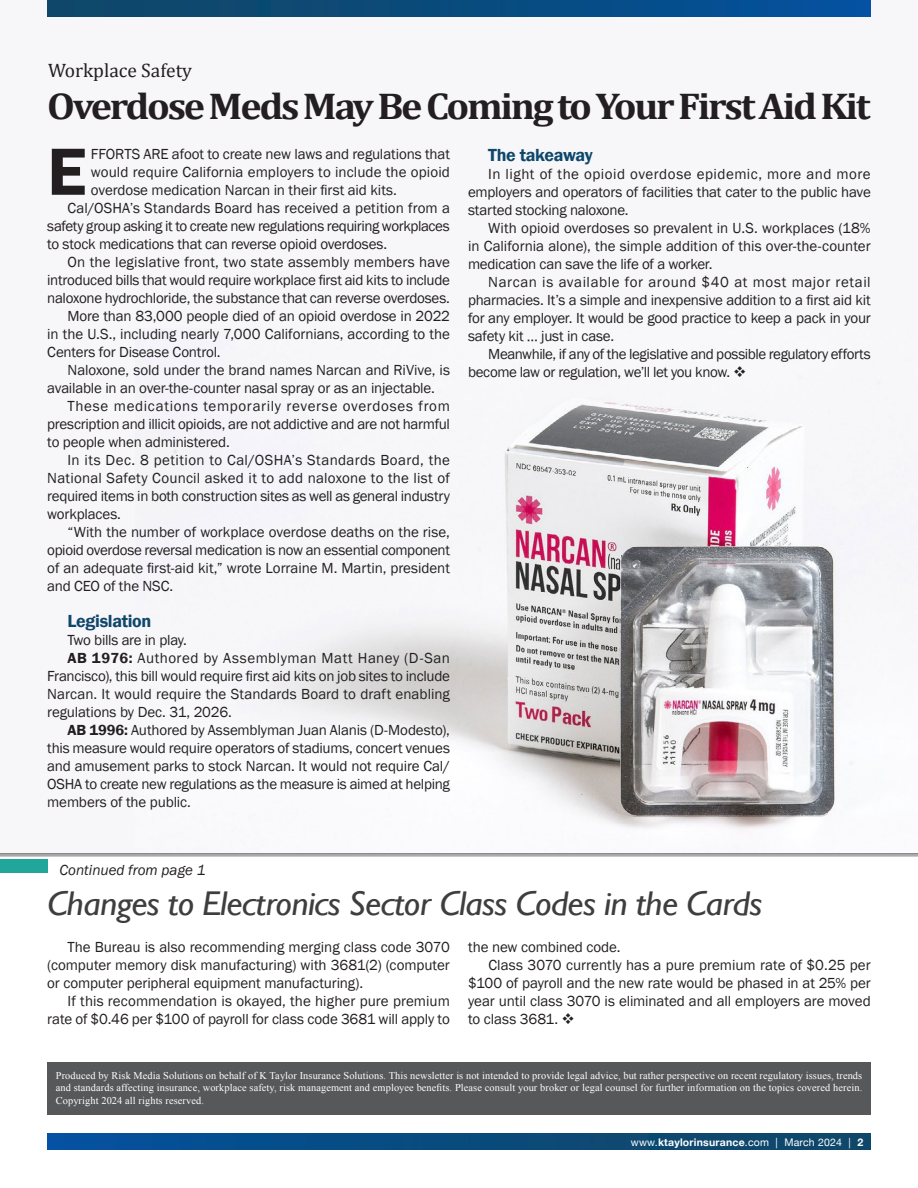
<style>
.page{position:relative;width:918px;height:1188px;background:#fff}
.page>*{position:absolute;margin:0;border:0;box-sizing:border-box;transform-origin:0 0}
.t1{font:600 69px "Franklin Gothic";color:#231f20}
.t2{font:700 37.5px "Cambria";letter-spacing:-.055em;color:#231f20;scale:1.07 1}
.t3{font:italic 34.35px "Gill Sans";letter-spacing:-.015em;color:#3e3e3f;scale:1.07 1}
.t4{font:19.5px "Cambria";color:#231f20}
.t5{font:600 18px "Franklin Gothic";letter-spacing:-.02em;color:#0e476a}
.t6{font:15px/18px "Franklin Gothic";letter-spacing:-.01em;color:#231f20;text-align:justify}
.t7{font:15px/18px "Franklin Gothic";letter-spacing:-.03em;color:#231f20}
.t8{font:15px "Franklin Gothic";letter-spacing:.03em;color:#231f20}
.t9{font:15px "Franklin Gothic";letter-spacing:.015em;color:#231f20}
.t10{font:15px "Franklin Gothic";letter-spacing:.01em;color:#231f20}
.t11{font:15px "Franklin Gothic";letter-spacing:.04em;color:#231f20}
.t12{font:italic 15px "Franklin Gothic";color:#231f20}
.t13{font:10.5px "Helvetica Neue";letter-spacing:.02em;color:#fff}
.t14{font:10.35px/12.5px "Times New Roman";letter-spacing:.01em;color:#fff;text-align:justify}
.s1{font-weight:600}
.s2{font-weight:700}
</style>
<div class="page">
<div style="left:0;top:0;width:918px;height:855px;background:#f7f6f9"></div>
<img style="left:173px;top:402px;width:662px;height:426px">
<div style="left:0;top:859px;width:47px;height:14px;background:#21a69c"></div>
<hr style="left:0;top:853px;width:918px;height:2px;background:#231f20">
<hr style="left:0;top:856px;width:918px;height:1px;background:#231f20">
<div style="left:47px;top:1134px;width:824px;height:16px;background:linear-gradient(to right,#03519d,#104663)"></div>
<div style="left:47px;top:0;width:824px;height:16px;background:linear-gradient(to right,#104663,#03519c)"></div>
<div style="left:47px;top:1062px;width:824px;height:52px;background:#57585a"></div>
<h3 class="t4" style="left:48px;top:59px;width:146px">Workplace Safety</h3>
<h2 class="t2" style="left:47px;top:80px;width:771px">Overdose Meds May Be Coming to Your First Aid Kit</h2>
<h1 class="t1" style="left:47px;top:129px;width:41px">E</h1>
<p class="t6" style="left:91px;top:145px;width:361px">FFORTS ARE afoot to create new laws and regulations that</p>
<p class="t6" style="left:91px;top:163px;width:361px">would require California employers to include the opioid</p>
<p class="t6" style="left:91px;top:181px;width:308px">overdose medication Narcan in their first aid kits.</p>
<p class="t6" style="left:68px;top:199px;width:384px">Cal/OSHA’s Standards Board has received a petition from a</p>
<p class="t7" style="left:47px;top:217px;width:404px">safety group asking it to create new regulations requiring workplaces</p>
<p class="t6" style="left:47px;top:235px;width:341px">to stock medications that can reverse opioid overdoses.</p>
<p class="t10" style="left:68px;top:252px;width:384px">On the legislative front, two state assembly members have</p>
<p class="t6" style="left:47px;top:271px;width:404px">introduced bills that would require workplace first aid kits to include</p>
<p class="t6" style="left:47px;top:289px;width:404px">naloxone hydrochloride, the substance that can reverse overdoses.</p>
<p class="t6" style="left:68px;top:307px;width:384px">More than 83,000 people died of an opioid overdose in 2022</p>
<p class="t6" style="left:47px;top:325px;width:404px">in the U.S., including nearly 7,000 Californians, according to the</p>
<p class="t6" style="left:47px;top:343px;width:175px">Centers for Disease Control.</p>
<p class="t6" style="left:68px;top:361px;width:384px">Naloxone, sold under the brand names Narcan and RiVive, is</p>
<p class="t6" style="left:47px;top:379px;width:389px">available in an over-the-counter nasal spray or as an injectable.</p>
<p class="t11" style="left:68px;top:396px;width:384px">These medications temporarily reverse overdoses from</p>
<p class="t6" style="left:47px;top:415px;width:404px">prescription and illicit opioids, are not addictive and are not harmful</p>
<p class="t6" style="left:47px;top:433px;width:184px">to people when administered.</p>
<p class="t8" style="left:68px;top:450px;width:384px">In its Dec. 8 petition to Cal/OSHA’s Standards Board, the</p>
<p class="t9" style="left:47px;top:468px;width:404px">National Safety Council asked it to add naloxone to the list of</p>
<p class="t6" style="left:47px;top:487px;width:404px">required items in both construction sites as well as general industry</p>
<p class="t6" style="left:47px;top:505px;width:75px">workplaces.</p>
<p class="t6" style="left:68px;top:523px;width:384px">“With the number of workplace overdose deaths on the rise,</p>
<p class="t6" style="left:47px;top:541px;width:404px">opioid overdose reversal medication is now an essential component</p>
<p class="t6" style="left:47px;top:559px;width:404px">of an adequate first-aid kit,” wrote Lorraine M. Martin, president</p>
<p class="t6" style="left:47px;top:577px;width:127px">and CEO of the NSC.</p>
<p class="t5" style="left:68px;top:610px;width:85px">Legislation</p>
<p class="t6" style="left:68px;top:631px;width:121px">Two bills are in play.</p>
<p class="t8" style="left:68px;top:648px;width:384px"><span class="s1">AB 1976:</span> Authored by Assemblyman Matt Haney (D-San</p>
<p class="t6" style="left:47px;top:667px;width:404px">Francisco), this bill would require first aid kits on job sites to include</p>
<p class="t6" style="left:47px;top:685px;width:404px">Narcan. It would require the Standards Board to draft enabling</p>
<p class="t6" style="left:47px;top:703px;width:186px">regulations by Dec. 31, 2026.</p>
<p class="t6" style="left:68px;top:721px;width:384px"><span class="s1">AB 1996:</span> Authored by Assemblyman Juan Alanis (D-Modesto),</p>
<p class="t6" style="left:47px;top:739px;width:404px">this measure would require operators of stadiums, concert venues</p>
<p class="t6" style="left:47px;top:757px;width:404px">and amusement parks to stock Narcan. It would not require Cal/</p>
<p class="t6" style="left:47px;top:775px;width:404px">OSHA to create new regulations as the measure is aimed at helping</p>
<p class="t6" style="left:47px;top:793px;width:145px">members of the public.</p>
<p class="t5" style="left:488px;top:144px;width:106px">The takeaway</p>
<p class="t6" style="left:468px;top:165px;width:404px;text-indent:20px">In light of the opioid overdose epidemic, more and more employers and operators of facilities that cater to the public have started stocking naloxone.</p>
<p class="t6" style="left:468px;top:219px;width:404px;text-indent:20px">With opioid overdoses so prevalent in U.S. workplaces (18% in California alone), the simple addition of this over-the-counter medication can save the life of a worker.</p>
<p class="t6" style="left:468px;top:273px;width:404px;text-indent:20px">Narcan is available for around $40 at most major retail pharmacies. It’s a simple and inexpensive addition to a first aid kit for any employer. It would be good practice to keep a pack in your safety kit … just in case.</p>
<p class="t7" style="left:468px;top:345px;width:404px;text-indent:20px">Meanwhile, if any of the legislative and possible regulatory efforts become law or regulation, we’ll let you know. ❖</p>
<p class="t12" style="left:60px;top:861px;width:147px">Continued from page 1</p>
<h3 class="t3" style="left:47px;top:883px;width:670px">Changes to Electronics Sector Class Codes in the Cards</h3>
<p class="t6" style="left:47px;top:939px;width:404px;text-indent:20px">The Bureau is also recommending merging class code 3070 (computer memory disk manufacturing) with 3681(2) (computer or computer peripheral equipment manufacturing).</p>
<p class="t6" style="left:47px;top:993px;width:404px;text-align:right">If this recommendation is okayed, the higher pure premium rate of $0.46 per $100 of payroll for class code 3681 will apply to</p>
<p class="t6" style="left:468px;top:939px;width:154px">the new combined code.</p>
<p class="t6" style="left:488px;top:957px;width:384px">Class 3070 currently has a pure premium rate of $0.25 per</p>
<p class="t6" style="left:468px;top:975px;width:404px">$100 of payroll and the new rate would be phased in at 25% per</p>
<p class="t6" style="left:468px;top:993px;width:404px">year until class 3070 is eliminated and all employers are moved</p>
<p class="t6" style="left:468px;top:1011px;width:108px">to class 3681. ❖</p>
<p class="t14" style="left:56px;top:1069px;width:808px">Produced by Risk Media Solutions on behalf of K Taylor Insurance Solutions. This newsletter is not intended to provide legal advice, but rather perspective on recent regulatory issues, trends and standards affecting insurance, workplace safety, risk management and employee benefits. Please consult your broker or legal counsel for further information on the topics covered herein.<br>Copyright 2024 all rights reserved.</p>
<p class="t13" style="left:631px;top:1134px;width:234px">www.<span class="s2">ktaylorinsurance</span>.com | March 2024 | <span class="s2">2</span></p>
</div>
